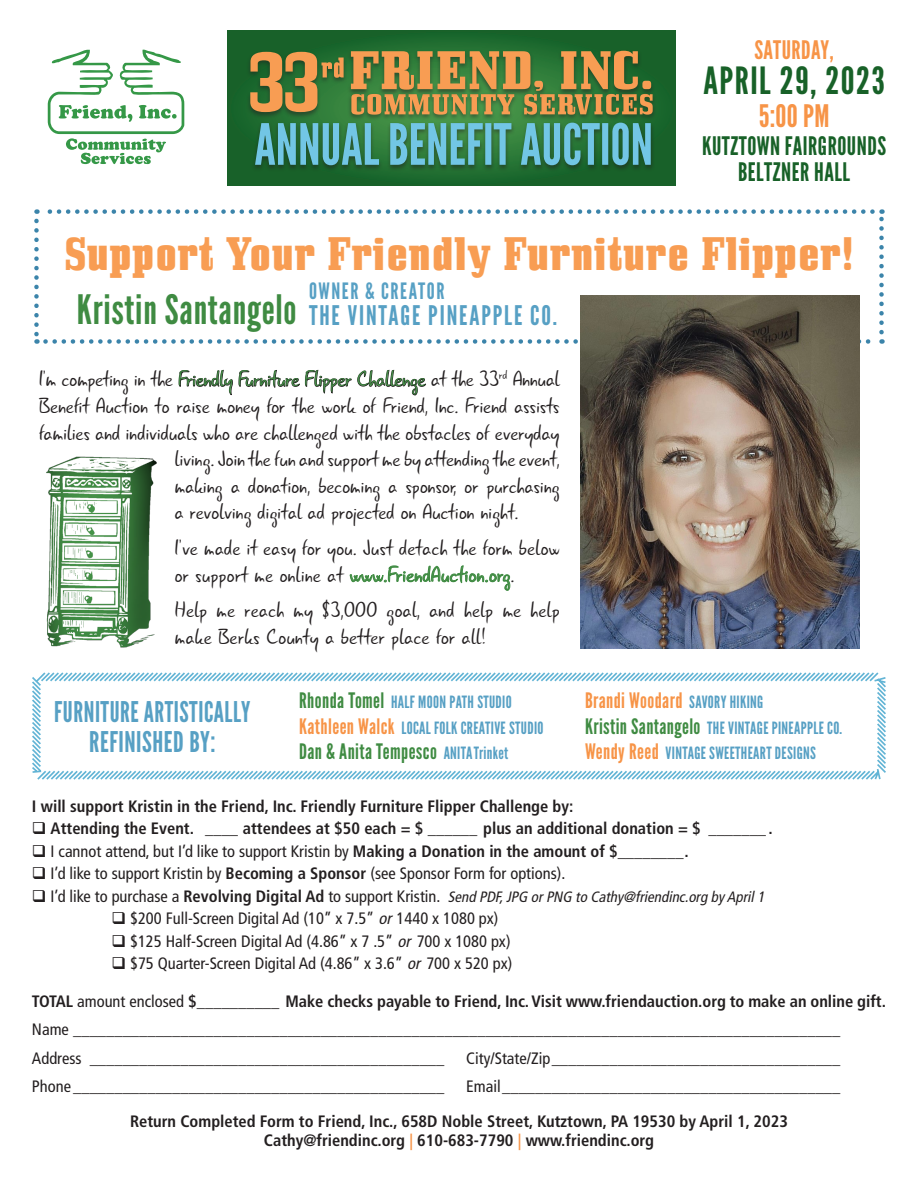
<style>
.page{position:relative;width:918px;height:1188px;background:#fff}
.page>*{position:absolute;margin:0;border:0;box-sizing:border-box;transform-origin:0 0}
.t1{font:42px "Bullpen Hv";color:#f89d53;scale:.91 1}
.t2{font:40.5px "League Gothic";letter-spacing:.02em;color:#3f8b42}
.t3{font:37.5px "League Gothic";letter-spacing:.04em;color:#186128;scale:1.04 1}
.t4{font:31.05px "League Gothic";color:#f79447}
.t5{font:28.5px "League Gothic";letter-spacing:.02em;color:#57a0c4;scale:.95 1}
.t6{font:28.5px "League Gothic";letter-spacing:.02em;color:#57a0c4}
.t7{font:27px "League Gothic";letter-spacing:.07em;color:#57a0c4}
.t8{font:25.5px/25.5px "League Gothic";letter-spacing:.02em;color:#186128;text-align:center}
.t9{font:25.5px "League Gothic";letter-spacing:.02em;color:#f79447}
.t10{font:22.5px/26.7px "Gunny Rewritten";letter-spacing:-.01em;color:#231f20}
.t11{font:22.5px "League Gothic";letter-spacing:.07em;color:#57a0c4}
.t12{font:21.3px "League Gothic";letter-spacing:.02em;color:#3f8b42}
.t13{font:21.3px "League Gothic";letter-spacing:.02em;color:#f79447}
.t14{font:16.95px "League Gothic";letter-spacing:.02em;color:#57a0c4}
.t15{font:condensed 16.5px "Frutiger";color:#231f20}
.t16{font:700 condensed 16.5px "Frutiger";color:#231f20}
.t17{font:italic condensed 15px "Frutiger";color:#231f20}
.s1{color:#3f8b42}
.s2{font-size:21.3px;color:#3f8b42}
.s3{font-size:21.3px;color:#f79447}
.s4{font-size:16.95px;color:#57a0c4}
.s5{font-weight:400}
.s6{font-weight:700}
.s7{font-style:normal;font-size:16.5px}
.s8{font-weight:700;font-style:normal;font-size:16.5px}
.s9{font-style:italic}
.s10{color:#f79447}
</style>
<div class="page">
<div style="left:227px;top:30px;width:449px;height:156px;background:#186129"></div>
<div style="left:251px;top:121px;width:404px;height:51px;background:#231f20;opacity:.5"></div>
<svg style="left:255px;top:123px;width:396px;height:42px"></svg>
<div style="left:347px;top:93px;width:310px;height:28px;background:#231f20;opacity:.5"></div>
<div style="left:347px;top:49px;width:308px;height:48px;background:#231f20;opacity:.5"></div>
<svg style="left:351px;top:51px;width:302px;height:64px;background:#8f8644"></svg>
<div style="left:246px;top:50px;width:102px;height:69px;background:#231f20;opacity:.5"></div>
<svg style="left:250px;top:52px;width:94px;height:60px"></svg>
<svg style="left:48px;top:49px;width:136px;height:115px"></svg>
<svg style="left:34px;top:221px;width:5px;height:123px"></svg>
<svg style="left:45px;top:339px;width:838px;height:5px"></svg>
<svg style="left:879px;top:209px;width:5px;height:123px"></svg>
<svg style="left:36px;top:209px;width:837px;height:5px"></svg>
<img style="left:581px;top:296px;width:279px;height:353px">
<svg style="left:32px;top:672px;width:854px;height:108px"></svg>
<img style="left:46px;top:456px;width:111px;height:192px">
<p class="t9" style="left:754px;top:35px;width:81px">SATURDAY,</p>
<p class="t3" style="left:703px;top:59px;width:176px">APRIL 29, 2023</p>
<p class="t4" style="left:759px;top:98px;width:72px">5:00 PM</p>
<p class="t8" style="left:702px;top:134px;width:186px">KUTZTOWN FAIRGROUNDS<br>BELTZNER HALL</p>
<p class="t1" style="left:64px;top:229px;width:869px">Support Your Friendly Furniture Flipper!</p>
<p class="t2" style="left:77px;top:286px;width:221px">Kristin Santangelo</p>
<p class="t10" style="left:39px;top:367px;width:522px">I’m competing in the Friendly Furniture Flipper Challenge at the 33<sup>rd</sup> Annual</p>
<p class="t10" style="left:39px;top:393px;width:522px">Benefit Auction to raise money for the work of Friend, Inc. Friend assists</p>
<p class="t10" style="left:39px;top:420px;width:522px">families and individuals who are challenged with the obstacles of everyday</p>
<p class="t10" style="left:174px;top:446px;width:387px">living. Join the fun and support me by attending the event,</p>
<p class="t10" style="left:174px;top:473px;width:387px">making a donation, becoming a sponsor, or purchasing</p>
<p class="t10" style="left:174px;top:500px;width:346px">a revolving digital ad projected on Auction night.</p>
<p class="t10" style="left:174px;top:535px;width:387px">I’ve made it easy for you. Just detach the form below or support me online at <span class="s1">www.FriendAuction.org</span>.</p>
<p class="t10" style="left:174px;top:598px;width:387px">Help me reach my $3,000 goal, and help me help make Berks County a better place for all!</p>
<p class="t11" style="left:309px;top:278px;width:137px">OWNER &amp; CREATOR</p>
<p class="t7" style="left:309px;top:300px;width:250px">THE VINTAGE PINEAPPLE CO.</p>
<p class="t5" style="left:54px;top:695px;width:208px">FURNITURE ARTISTICALLY</p>
<p class="t6" style="left:89px;top:725px;width:128px">REFINISHED BY:</p>
<p class="t14" style="left:299px;top:693px;width:214px"><span class="s2">Rhonda Tomel</span> HALF MOON PATH STUDIO</p>
<p class="t14" style="left:299px;top:718px;width:246px"><span class="s3">Kathleen Walck</span> LOCAL FOLK CREATIVE STUDIO</p>
<p class="t12" style="left:299px;top:740px;width:211px">Dan &amp; Anita Tempesco <span class="s4">ANITATrinket</span></p>
<p class="t13" style="left:585px;top:689px;width:180px">Brandi Woodard <span class="s4">SAVORY HIKING</span></p>
<p class="t14" style="left:585px;top:718px;width:259px"><span class="s2">Kristin Santangelo</span> THE VINTAGE PINEAPPLE CO.</p>
<p class="t14" style="left:585px;top:744px;width:232px"><span class="s3">Wendy Reed</span> VINTAGE SWEETHEART DESIGNS</p>
<p class="t16" style="left:32px;top:796px;width:543px">I will support Kristin in the Friend, Inc. Friendly Furniture Flipper Challenge by:</p>
<p class="t16" style="left:32px;top:819px;width:742px">❑ Attending the Event. <span class="s5">____</span> attendees at $50 each = $ ______ plus an additional donation = $ _______ .</p>
<p class="t15" style="left:32px;top:841px;width:658px">❑ I cannot attend, but I’d like to support Kristin by <span class="s6">Making a Donation in the amount of $________.</span></p>
<p class="t15" style="left:32px;top:864px;width:535px">❑ I’d like to support Kristin by <span class="s6">Becoming a Sponsor</span> (see Sponsor Form for options).</p>
<p class="t17" style="left:32px;top:888px;width:738px">❑ <span class="s7">I’d like to purchase a</span> <span class="s8">Revolving Digital Ad</span> <span class="s7">to support Kristin.</span> Send PDF,JPG orPNG to Cathy@friendinc.org by April1</p>
<p class="t15" style="left:111px;top:909px;width:388px">❑ $200 Full-Screen Digital Ad (10” x 7.5” <span class="s9">or</span> 1440 x 1080 px)</p>
<p class="t15" style="left:111px;top:931px;width:401px">❑ $125 Half-Screen Digital Ad (4.86” x 7 .5” <span class="s9">or</span> 700 x 1080 px)</p>
<p class="t15" style="left:111px;top:954px;width:402px">❑ $75 Quarter-Screen Digital Ad (4.86” x 3.6” <span class="s9">or</span> 700 x 520 px)</p>
<p class="t16" style="left:32px;top:991px;width:855px">TOTAL <span class="s5">amount enclosed</span> $__________ Make checks payable to Friend, Inc. Visit www.friendauction.org to make an online gift.</p>
<p class="t15" style="left:32px;top:1020px;width:810px">Name _____________________________________________________________________________________________</p>
<p class="t15" style="left:32px;top:1048px;width:414px">Address ___________________________________________</p>
<p class="t15" style="left:466px;top:1048px;width:376px">City/State/Zip___________________________________</p>
<p class="t15" style="left:32px;top:1077px;width:414px">Phone _____________________________________________</p>
<p class="t15" style="left:466px;top:1077px;width:376px">Email_________________________________________</p>
<p class="t16" style="left:130px;top:1111px;width:659px">Return Completed Form to Friend, Inc., 658D Noble Street, Kutztown, PA 19530 by April 1, 2023</p>
<p class="t16" style="left:264px;top:1131px;width:392px">Cathy@friendinc.org <span class="s10">|</span> 610-683-7790 <span class="s10">|</span> www.friendinc.org</p>
</div>
